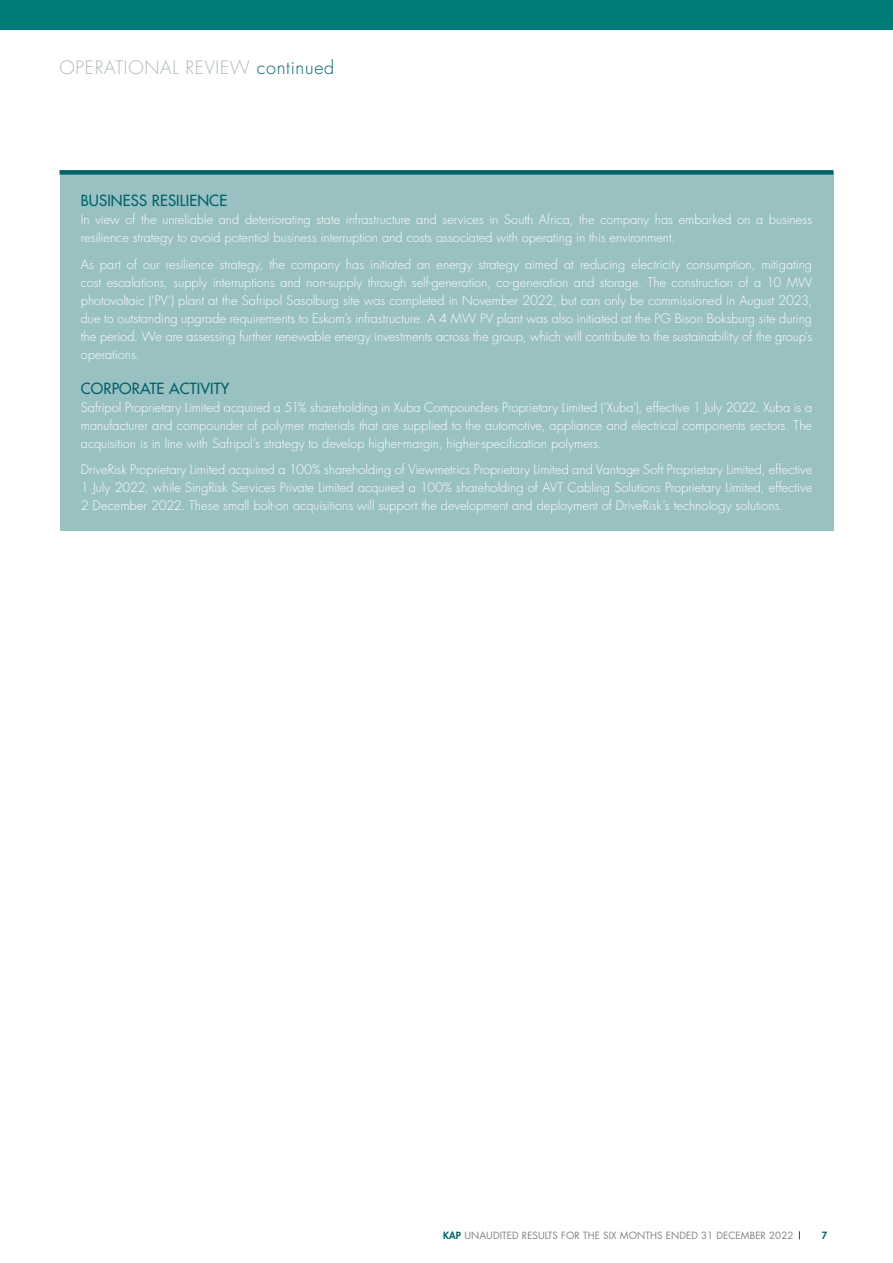
<style>
.page{position:relative;width:893px;height:1263px;background:#fff}
.page>*{position:absolute;margin:0;border:0;box-sizing:border-box;transform-origin:0 0}
.t1{font:300 18px "Futura Std";letter-spacing:.04em;color:#aeb8b9}
.t2{font:500 15px "Futura Std";letter-spacing:.01em;color:#006268}
.t3{font:300 12.75px/18px "Futura Std";color:#fff;text-align:justify}
.t4{font:9.75px "Futura Std";letter-spacing:.01em;color:#808285}
.t5{font:800 9.75px "Futura Std";color:#006268}
.s1{color:#006268}
.s2{font-weight:800;color:#006268}
</style>
<div class="page">
<div style="left:0;top:0;width:893px;height:30px;background:#007b7a"></div>
<div style="left:60px;top:172px;width:773px;height:359px;background:#9ac1c2"></div>
<div style="left:60px;top:170px;width:773px;height:5px;background:#006268"></div>
<h1 class="t1" style="left:60px;top:57px;width:276px">OPERATIONAL REVIEW <span class="s1">continued</span></h1>
<p class="t2" style="left:81px;top:191px;width:148px">BUSINESS RESILIENCE</p>
<p class="t3" style="left:81px;top:211px;width:733px">In view of the unreliable and deteriorating state infrastructure and services in South Africa, the company has embarked on a business resilience strategy to avoid potential business interruption and costs associated with operating in this environment.</p>
<p class="t3" style="left:81px;top:255px;width:733px">As part of our resilience strategy, the company has initiated an energy strategy aimed at reducing electricity consumption, mitigating cost escalations, supply interruptions and non-supply through self-generation, co-generation and storage. The construction of a 10 MW photovoltaic (‘PV’) plant at the Safripol Sasolburg site was completed in November 2022, but can only be commissioned in August 2023, due to outstanding upgrade requirements to Eskom’s infrastructure. A 4 MW PV plant was also initiated at the PG Bison Boksburg site during the period. We are assessing further renewable energy investments across the group, which will contribute to the sustainability of the group’s operations.</p>
<p class="t2" style="left:81px;top:379px;width:150px">CORPORATE ACTIVITY</p>
<p class="t3" style="left:81px;top:398px;width:733px">Safripol Proprietary Limited acquired a 51% shareholding in Xuba Compounders Proprietary Limited (‘Xuba’), effective 1 July 2022. Xuba is a manufacturer and compounder of polymer materials that are supplied to the automotive, appliance and electrical components sectors. The acquisition is in line with Safripol’s strategy to develop higher-margin, higher-specification polymers.</p>
<p class="t3" style="left:81px;top:461px;width:733px">DriveRisk Proprietary Limited acquired a 100% shareholding of Viewmetrics Proprietary Limited and Vantage Soft Proprietary Limited, effective 1 July 2022, while SingRisk Services Private Limited acquired a 100% shareholding of AVT Cabling Solutions Proprietary Limited, effective 2 December 2022. These small bolt-on acquisitions will support the development and deployment of DriveRisk’s technology solutions.</p>
<p class="t4" style="left:443px;top:1229px;width:352px"><span class="s2">KAP</span> UNAUDITED RESULTS FOR THE SIX MONTHS ENDED 31 DECEMBER 2022</p>
<p class="t5" style="left:822px;top:1229px;width:7px">7</p>
</div>
